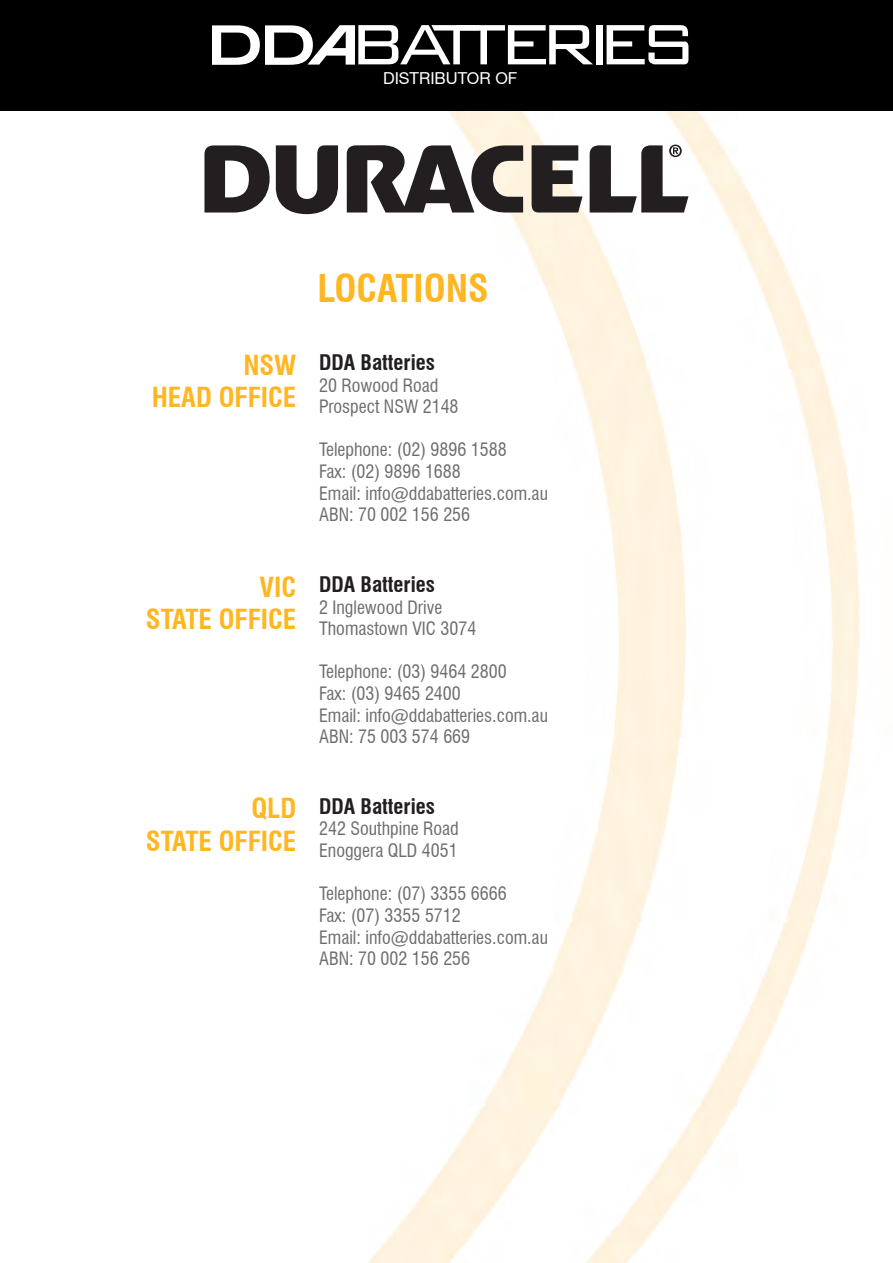
<style>
.page{position:relative;width:893px;height:1263px;background:#fff}
.page>*{position:absolute;margin:0;border:0;box-sizing:border-box;transform-origin:0 0}
.t1{font:700 condensed 37.5px "Swiss 721 BT";color:#ffb620}
.t2{font:700 condensed 27px "Swiss 721 BT";color:#ffb620}
.t3{font:700 condensed 21px "Swiss 721 BT";color:#231f20}
.t4{font:condensed 18px "Swiss 721 BT";color:#6c6d70}
.t5{font:16.5px "Helvetica Neue CE";color:#fff}
</style>
<div class="page">
<img style="left:275px;top:111px;width:585px;height:1152px">
<div style="left:0;top:0;width:893px;height:111px;background:#000"></div>
<svg style="left:532px;top:145px;width:51px;height:68px"></svg>
<svg style="left:276px;top:145px;width:62px;height:69px"></svg>
<svg style="left:204px;top:145px;width:66px;height:68px"></svg>
<svg style="left:590px;top:145px;width:98px;height:68px"></svg>
<svg style="left:347px;top:145px;width:176px;height:68px"></svg>
<div style="left:596px;top:25px;width:6px;height:39px;background:#fff"></div>
<svg style="left:607px;top:25px;width:81px;height:39px"></svg>
<svg style="left:212px;top:25px;width:381px;height:40px"></svg>
<p class="t5" style="left:383px;top:68px;width:136px">DISTRIBUTOR OF</p>
<p class="t1" style="left:318px;top:266px;width:172px">LOCATIONS</p>
<p class="t2" style="left:243px;top:349px;width:55px">NSW</p>
<p class="t2" style="left:152px;top:381px;width:146px">HEAD OFFICE</p>
<p class="t3" style="left:319px;top:350px;width:117px">DDA Batteries</p>
<p class="t4" style="left:319px;top:374px;width:121px">20 Rowood Road</p>
<p class="t4" style="left:319px;top:396px;width:141px">Prospect NSW 2148</p>
<p class="t4" style="left:319px;top:439px;width:189px">Telephone: (02) 9896 1588</p>
<p class="t4" style="left:319px;top:461px;width:143px">Fax: (02) 9896 1688</p>
<p class="t4" style="left:319px;top:482px;width:230px">Email: info@ddabatteries.com.au</p>
<p class="t4" style="left:319px;top:504px;width:153px">ABN: 70 002 156 256</p>
<p class="t2" style="left:260px;top:570px;width:38px">VIC</p>
<p class="t2" style="left:146px;top:603px;width:152px">STATE OFFICE</p>
<p class="t3" style="left:319px;top:572px;width:117px">DDA Batteries</p>
<p class="t4" style="left:319px;top:596px;width:125px">2 Inglewood Drive</p>
<p class="t4" style="left:319px;top:618px;width:159px">Thomastown VIC 3074</p>
<p class="t4" style="left:319px;top:661px;width:189px">Telephone: (03) 9464 2800</p>
<p class="t4" style="left:319px;top:683px;width:143px">Fax: (03) 9465 2400</p>
<p class="t4" style="left:319px;top:704px;width:230px">Email: info@ddabatteries.com.au</p>
<p class="t4" style="left:319px;top:726px;width:153px">ABN: 75 003 574 669</p>
<p class="t2" style="left:251px;top:792px;width:46px">QLD</p>
<p class="t2" style="left:146px;top:825px;width:152px">STATE OFFICE</p>
<p class="t3" style="left:319px;top:794px;width:117px">DDA Batteries</p>
<p class="t4" style="left:319px;top:818px;width:141px">242 Southpine Road</p>
<p class="t4" style="left:319px;top:840px;width:140px">Enoggera QLD 4051</p>
<p class="t4" style="left:319px;top:883px;width:189px">Telephone: (07) 3355 6666</p>
<p class="t4" style="left:319px;top:904px;width:143px">Fax: (07) 3355 5712</p>
<p class="t4" style="left:319px;top:926px;width:230px">Email: info@ddabatteries.com.au</p>
<p class="t4" style="left:319px;top:948px;width:153px">ABN: 70 002 156 256</p>
</div>
